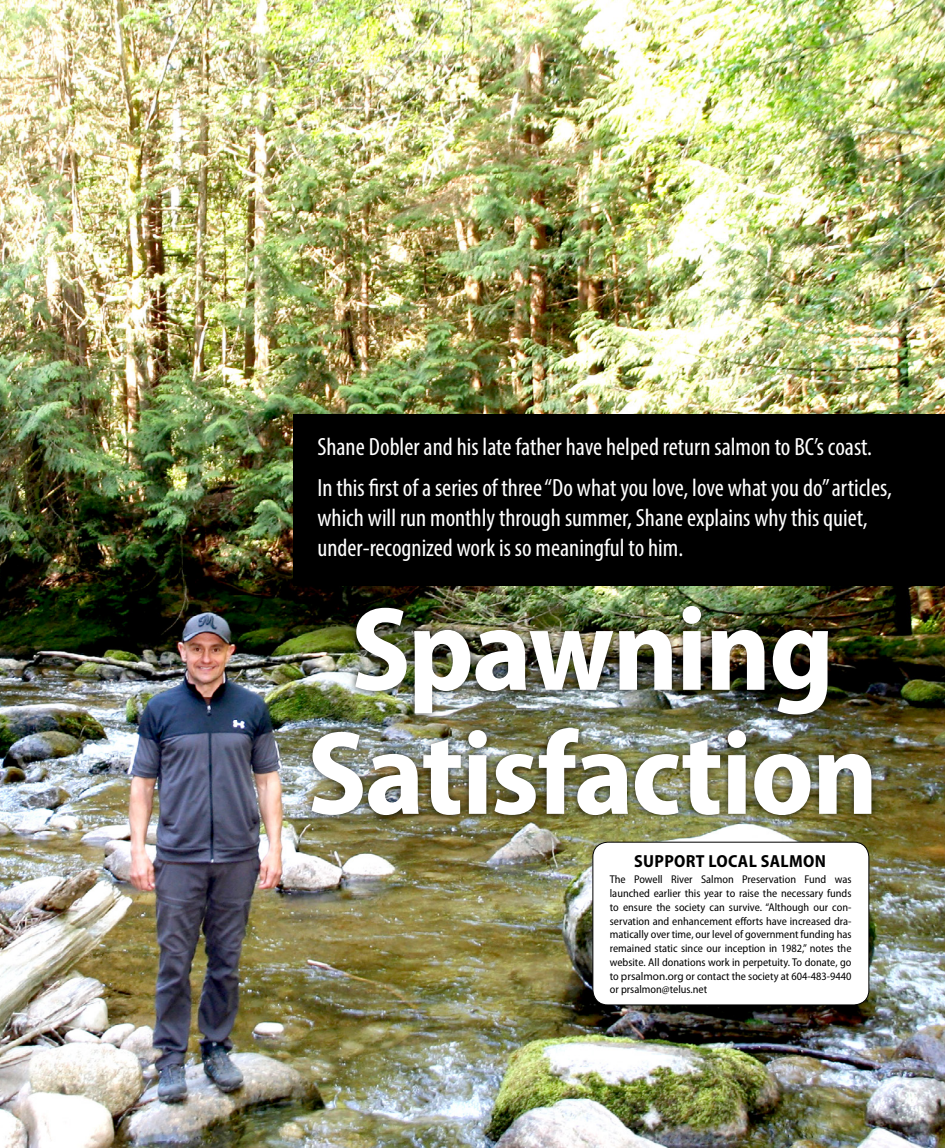
<style>
.page{position:relative;width:945px;height:1148px;background:#fff}
.page>*{position:absolute;margin:0;border:0;box-sizing:border-box;transform-origin:0 0}
.Headline_60{font:700 semi-condensed 120px "Myriad Pro";letter-spacing:-.015em;color:#fff}
.Lead-In_Graph{font:condensed 25px/30px "Myriad Pro";color:#fff}
.Sidebar_title{font:700 semi-condensed 17.5px "Myriad Pro";letter-spacing:.02em;color:#000}
.Sidebar_text{font:semi-condensed 11.25px/13.8px "Myriad Pro";color:#000;text-align:justify}
.s1{font-stretch:normal}
</style>
<div class="page">
<img style="left:0;top:0;width:945px;height:1148px">
<div style="left:304px;top:598px;width:575px;height:225px;background:#000;opacity:.75"></div>
<div style="left:293px;top:414px;width:652px;height:171px;background:#000"></div>
<div style="left:593px;top:842px;width:276px;height:163px;background:#fff;border-radius:15px"></div>
<div style="left:593px;top:841px;width:276px;height:164px;border:1px solid #000;border-radius:15px"></div>
<p class="Lead-In_Graph" style="left:317px;top:431px;width:556px">Shane Dobler and his late father have helped return salmon to BC’s coast.</p>
<p class="Lead-In_Graph" style="left:317px;top:472px;width:576px">In this first of a series of three “Do what you love, love what you do” articles, which will run monthly through summer, Shane explains why this quiet, under-recognized work is so meaningful to him.</p>
<p class="Headline_60" style="left:351px;top:582px;width:485px">Spawning</p>
<p class="Headline_60" style="left:307px;top:706px;width:572px">Satisfaction</p>
<p class="Sidebar_title" style="left:634px;top:851px;width:193px">SUPPORT LOCAL SALMON</p>
<p class="Sidebar_text" style="left:610px;top:873px;width:243px">The Powell River Salmon Preservation Fund was launched earlier this year to raise the necessary funds to ensure the society can survive. “Although our con&shy;servation and enhancement efforts have increased dra&shy;matically over time, our level of government funding has remained static since our inception in 1982,” notes the website. All donations work in perpetuity. To donate, go to <span class="s1">prsalmon.org</span> or contact the society at 604-483-9440 or prsalmon@telus.net</p>
</div>
